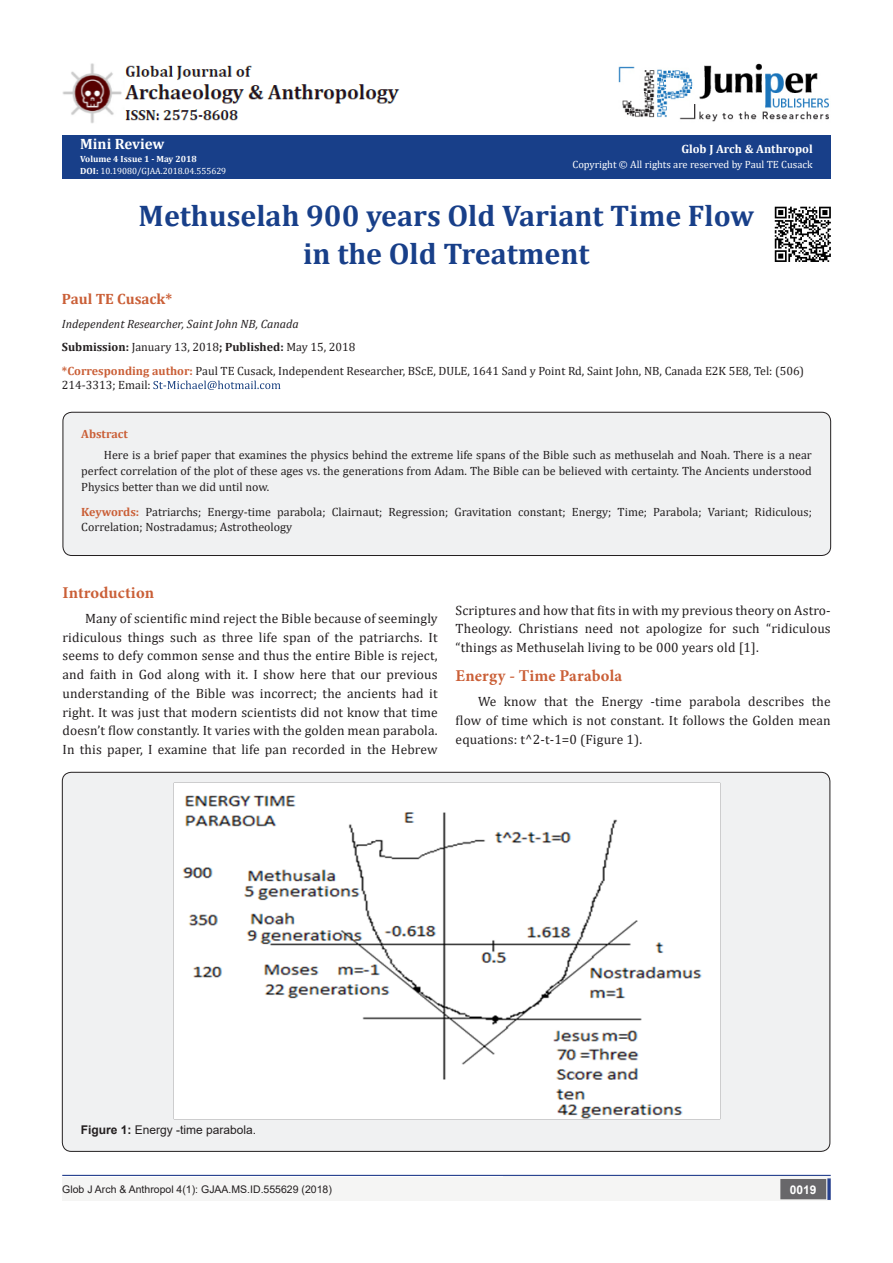
<style>
.page{position:relative;width:893px;height:1263px;background:#fff}
.page>*{position:absolute;margin:0;border:0;box-sizing:border-box;transform-origin:0 0}
.t1{font:700 30px "Cambria";color:#183f89}
.t2{font:700 16.5px "Minion Pro";letter-spacing:.01em;color:#ca5f37}
.t3{font:700 15px "Cambria";color:#ca5f37}
.t4{font:700 15px "Cambria";color:#fff}
.t5{font:13.5px/18.8px "Cambria";letter-spacing:.01em;color:#231f20;text-align:justify}
.t6{font:12px/15.8px "Cambria";color:#231f20}
.t7{font:italic 12px "Cambria";color:#231f20}
.t8{font:12px "Arial";color:#231f20}
.t9{font:700 12px "Cambria";color:#fff}
.t10{font:700 12px "Cambria";color:#ca5f37}
.t11{font:700 12px "Arial";color:#fff}
.t12{font:10.5px "Arial";color:#231f20}
.t13{font:10.5px "Cambria";color:#fff}
.t14{font:9px "Cambria";color:#fff}
.t15{font:700 9px "Cambria";color:#fff}
.s1{font-weight:700}
.s2{font-weight:700;color:#ca5f37}
</style>
<div class="page">
<div style="left:62px;top:136px;width:769px;height:43px;background:#183f89"></div>
<svg style="left:153px;top:381px;width:128px;height:9px"></svg>
<div style="left:62px;top:1177px;width:494px;height:24px;background:#f5f5f4"></div>
<div style="left:503px;top:1176px;width:328px;height:25px;background:#f5f5f4"></div>
<svg style="left:827px;top:1178px;width:4px;height:22px"></svg>
<div style="left:781px;top:1180px;width:44px;height:18px;background:#68676a"></div>
<div style="left:780px;top:1179px;width:46px;height:20px;border:2px solid #68676a"></div>
<hr style="left:62px;top:1175px;width:769px;height:1px;background:#253f8e">
<img style="left:618px;top:63px;width:211px;height:59px">
<img style="left:62px;top:63px;width:338px;height:60px">
<div style="left:63px;top:412px;width:768px;height:143px;background:#f0f1f2;border-radius:9px"></div>
<div style="left:63px;top:412px;width:768px;height:144px;border:1px solid #231f20;border-radius:9px"></div>
<div style="left:62px;top:772px;width:768px;height:379px;background:#f0f1f2;border-radius:9px"></div>
<img style="left:173px;top:782px;width:547px;height:337px">
<img style="left:774px;top:206px;width:57px;height:56px">
<p class="t4" style="left:80px;top:134px;width:86px">Mini Review</p>
<p class="t15" style="left:80px;top:152px;width:118px">Volume 4 Issue 1 - May 2018</p>
<p class="t14" style="left:80px;top:166px;width:148px"><span class="s1">DOI:</span> 10.19080/GJAA.2018.04.555629</p>
<p class="t9" style="left:681px;top:140px;width:133px">Glob J Arch &amp; Anthropol</p>
<p class="t13" style="left:572px;top:159px;width:242px">Copyright © All rights are reserved by Paul TE Cusack</p>
<p class="t1" style="left:139px;top:195px;width:617px">Methuselah 900 years Old Variant Time Flow</p>
<p class="t1" style="left:303px;top:232px;width:288px">in the Old Treatment</p>
<p class="t3" style="left:62px;top:289px;width:112px">Paul TE Cusack*</p>
<p class="t7" style="left:62px;top:315px;width:238px">Independent Researcher, Saint John NB, Canada</p>
<p class="t6" style="left:62px;top:339px;width:295px"><span class="s1">Submission:</span> January 13, 2018<span class="s1">; Published:</span> May 15, 2018</p>
<p class="t6" style="left:62px;top:363px;width:744px;line-height:14.4px"><span class="s2">*Corresponding author:</span> Paul TE Cusack, Independent Researcher, BScE, DULE, 1641 Sand y Point Rd, Saint John, NB, Canada E2K 5E8, Tel: (506)<br>214-3313; Email:</p>
<p class="t10" style="left:81px;top:425px;width:48px">Abstract</p>
<p class="t6" style="left:81px;top:447px;width:732px;text-align:justify;text-indent:22px">Here is a brief paper that examines the physics behind the extreme life spans of the Bible such as methuselah and Noah. There is a near perfect correlation of the plot of these ages vs. the generations from Adam. The Bible can be believed with certainty. The Ancients understood Physics better than we did until now.</p>
<p class="t6" style="left:81px;top:504px;width:732px"><span class="s2">Keywords:</span> Patriarchs; Energy-time parabola; Clairnaut; Regression; Gravitation constant; Energy; Time; Parabola; Variant; Ridiculous;<br>Correlation; Nostradamus; Astrotheology</p>
<p class="t2" style="left:63px;top:581px;width:93px">Introduction</p>
<p class="t5" style="left:63px;top:609px;width:377px;text-indent:22px">Many of scientific mind reject the Bible because of seemingly ridiculous things such as three life span of the patriarchs. It seems to defy common sense and thus the entire Bible is reject, and faith in God along with it. I show here that our previous understanding of the Bible was incorrect; the ancients had it right. It was just that modern scientists did not know that time doesn’t flow constantly. It varies with the golden mean parabola.<br>In this paper, I examine that life pan recorded in the Hebrew</p>
<p class="t5" style="left:456px;top:600px;width:377px">Scriptures and how that fits in with my previous theory on Astro-Theology. Christians need not apologize for such “ridiculous “things as Methuselah living to be 000 years old [1].</p>
<p class="t2" style="left:456px;top:664px;width:168px">Energy - Time Parabola</p>
<p class="t5" style="left:456px;top:692px;width:377px;text-indent:22px">We know that the Energy -time parabola describes the flow of time which is not constant. It follows the Golden mean equations: t^2-t-1=0 (Figure 1).</p>
<p class="t8" style="left:81px;top:1122px;width:177px"><span class="s1">Figure 1:</span> Energy -time parabola.</p>
<p class="t12" style="left:62px;top:1182px;width:271px">Glob J Arch &amp; Anthropol 4(1): GJAA.MS.ID.555629 (2018)</p>
<p class="t11" style="left:790px;top:1181px;width:28px">0019</p>
</div>
